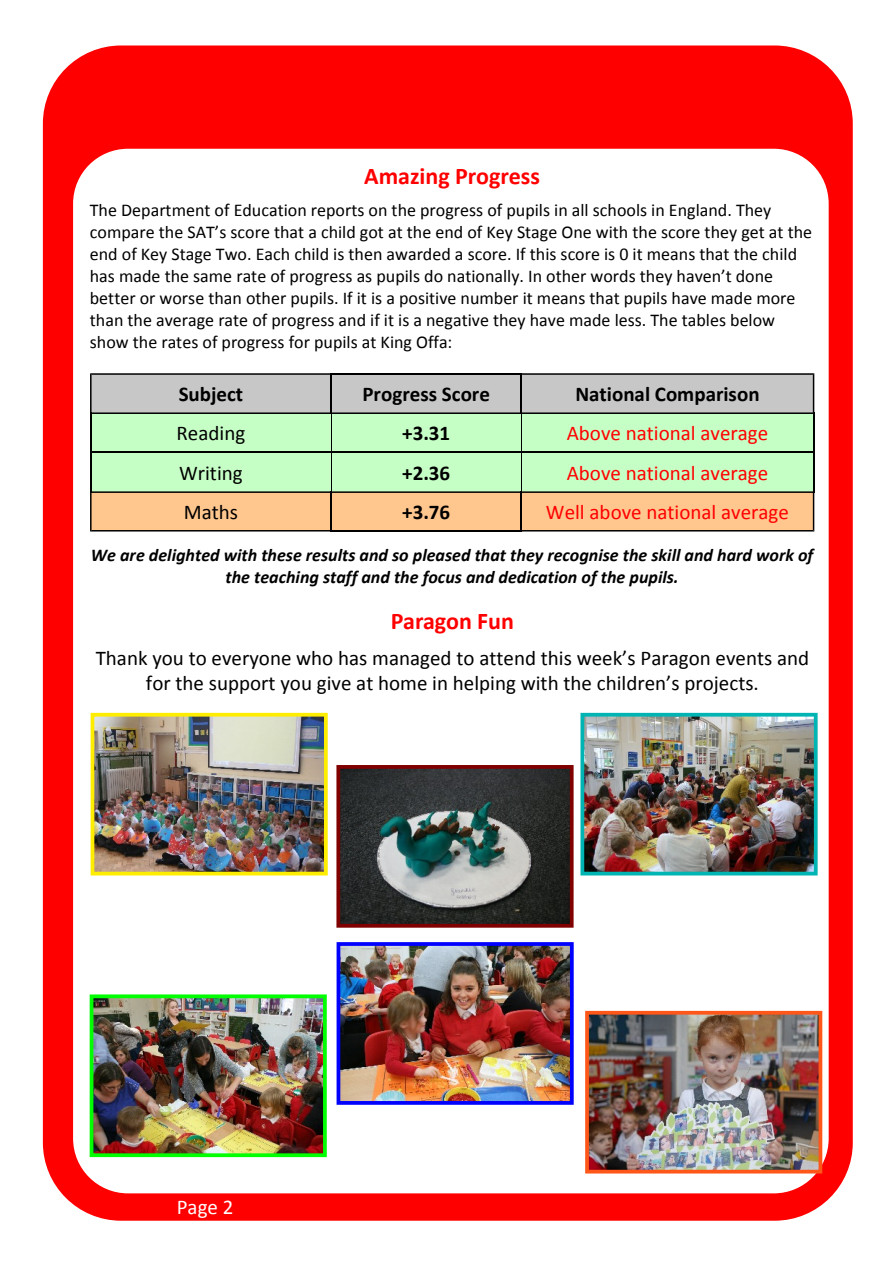
<style>
.page{position:relative;width:893px;height:1263px;background:#fff}
.page>*{position:absolute;margin:0;border:0;box-sizing:border-box;transform-origin:0 0}
.t1{font:700 24px "Calibri";color:#f00}
.t2{font:21px/25.7px "Calibri";color:#000;text-align:center}
.t3{font:21px "Calibri";color:#f00}
.t4{font:700 21px "Calibri";color:#000}
.t5{font:21px "Calibri";color:#fff}
.t6{font:18px/22px "Calibri";color:#000}
.t7{font:italic 700 18px/22px "Calibri";color:#000;text-align:center}
</style>
<div class="page">
<div style="left:43px;top:45px;width:810px;height:1176px;background:#f00;border:22px solid #f00;border-radius:67px"></div>
<div style="left:51px;top:126px;width:800px;height:1090px;background:#fff;border:22px solid #f00;border-radius:66px"></div>
<div style="left:331px;top:374px;width:190px;height:39px;background:#c7c7c7"></div>
<div style="left:91px;top:413px;width:240px;height:39px;background:#c6ffc6"></div>
<div style="left:331px;top:413px;width:190px;height:39px;background:#c6ffc6"></div>
<div style="left:521px;top:413px;width:293px;height:39px;background:#c6ffc6"></div>
<div style="left:91px;top:452px;width:240px;height:40px;background:#c6ffc6"></div>
<div style="left:331px;top:452px;width:190px;height:40px;background:#c6ffc6"></div>
<div style="left:521px;top:452px;width:293px;height:40px;background:#c6ffc6"></div>
<div style="left:331px;top:492px;width:190px;height:39px;background:#ffc78e"></div>
<hr style="left:330px;top:373px;width:192px;height:2px;background:#000">
<hr style="left:330px;top:412px;width:192px;height:2px;background:#000">
<hr style="left:90px;top:452px;width:241px;height:1px;background:#000">
<hr style="left:331px;top:452px;width:191px;height:1px;background:#000">
<hr style="left:521px;top:452px;width:293px;height:1px;background:#000">
<hr style="left:330px;top:491px;width:192px;height:2px;background:#000">
<hr style="left:330px;top:530px;width:192px;height:1px;background:#000">
<svg style="left:90px;top:373px;width:240px;height:41px;background:#b7b7b7"></svg>
<hr style="left:90px;top:412px;width:2px;height:41px;background:#000">
<hr style="left:90px;top:452px;width:2px;height:41px;background:#000">
<svg style="left:90px;top:491px;width:240px;height:40px;background:#ecb984"></svg>
<hr style="left:330px;top:373px;width:2px;height:41px;background:#000">
<hr style="left:331px;top:414px;width:1px;height:38px;background:#000">
<hr style="left:331px;top:453px;width:1px;height:38px;background:#000">
<hr style="left:330px;top:491px;width:2px;height:40px;background:#000">
<hr style="left:521px;top:414px;width:1px;height:38px;background:#000">
<hr style="left:521px;top:453px;width:1px;height:38px;background:#000">
<svg style="left:521px;top:373px;width:293px;height:41px;background:#b7b7b7"></svg>
<hr style="left:813px;top:412px;width:1px;height:41px;background:#000">
<hr style="left:813px;top:452px;width:1px;height:41px;background:#000">
<svg style="left:521px;top:491px;width:293px;height:40px;background:#ecb984"></svg>
<img style="left:96px;top:718px;width:227px;height:152px">
<div style="left:91px;top:713px;width:237px;height:162px;border:4px solid #ffed00"></div>
<img style="left:341px;top:770px;width:228px;height:153px">
<div style="left:336px;top:765px;width:238px;height:163px;border:4px solid #800000"></div>
<img style="left:585px;top:718px;width:228px;height:152px">
<div style="left:580px;top:713px;width:238px;height:162px;border:4px solid #00b4b4"></div>
<img style="left:95px;top:999px;width:227px;height:153px">
<div style="left:90px;top:994px;width:237px;height:163px;border:4px solid #0f0"></div>
<img style="left:342px;top:947px;width:227px;height:153px">
<div style="left:337px;top:942px;width:237px;height:163px;border:4px solid #00f"></div>
<img style="left:590px;top:1016px;width:227px;height:152px">
<div style="left:585px;top:1011px;width:237px;height:162px;border:4px solid #ff5619"></div>
<h1 class="t1" style="left:364px;top:165px;width:177px">Amazing Progress</h1>
<p class="t6" style="left:90px;top:201px;width:724px">The Department of Education reports on the progress of pupils in all schools in England. They compare the SAT’s score that a child got at the end of Key Stage One with the score they get at the end of Key Stage Two. Each child is then awarded a score. If this score is 0 it means that the child has made the same rate of progress as pupils do nationally. In other words they haven’t done better or worse than other pupils. If it is a positive number it means that pupils have made more than the average rate of progress and if it is a negative they have made less. The tables below show the rates of progress for pupils at King Offa:</p>
<p class="t4" style="left:179px;top:385px;width:66px">Subject</p>
<p class="t4" style="left:362px;top:385px;width:129px">Progress Score</p>
<p class="t4" style="left:575px;top:385px;width:186px">National Comparison</p>
<p class="t2" style="left:177px;top:422px;width:70px">Reading</p>
<p class="t4" style="left:402px;top:425px;width:49px">+3.31</p>
<p class="t3" style="left:567px;top:425px;width:203px">Above national average</p>
<p class="t2" style="left:179px;top:462px;width:65px">Writing</p>
<p class="t4" style="left:402px;top:464px;width:49px">+2.36</p>
<p class="t3" style="left:567px;top:464px;width:203px">Above national average</p>
<p class="t2" style="left:184px;top:501px;width:56px">Maths</p>
<p class="t4" style="left:402px;top:503px;width:49px">+3.76</p>
<p class="t3" style="left:546px;top:503px;width:245px">Well above national average</p>
<p class="t7" style="left:91px;top:545px;width:724px">We are delighted with these results and so pleased that they recognise the skill and hard work of the teaching staff and the focus and dedication of the pupils.</p>
<h1 class="t1" style="left:391px;top:611px;width:125px">Paragon Fun</h1>
<p class="t2" style="left:96px;top:647px;width:715px">Thank you to everyone who has managed to attend this week’s Paragon events and for the support you give at home in helping with the children’s projects.</p>
<p class="t5" style="left:177px;top:1198px;width:58px">Page 2</p>
</div>
